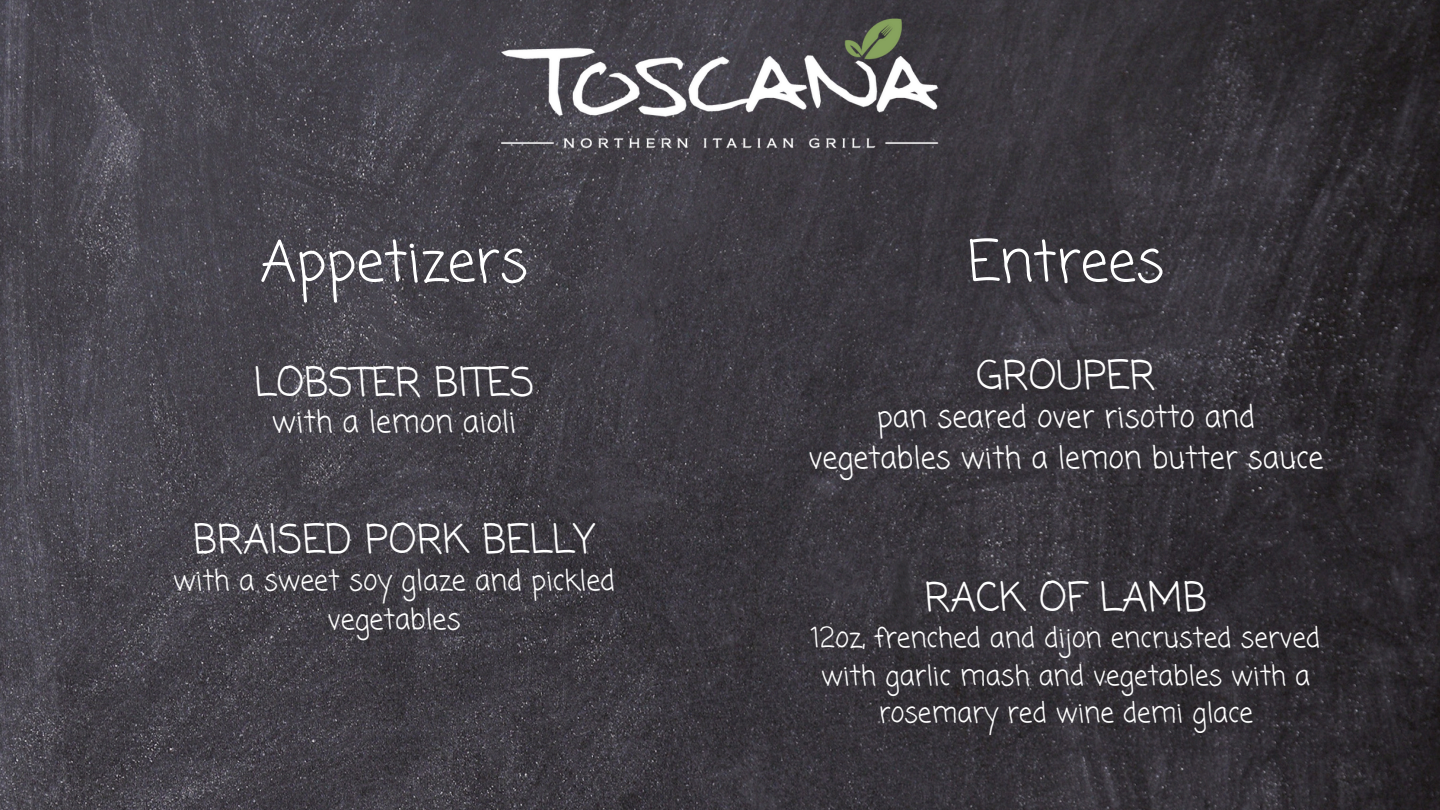
<style>
.page{position:relative;width:1440px;height:810px;background:#fff}
.page>*{position:absolute;margin:0;border:0;box-sizing:border-box;transform-origin:0 0}
.t1{font:56px "Coming Soon";color:#fff}
.t2{font:40px "Coming Soon";color:#fff}
.t3{font:30px/41.2px "Coming Soon";color:#fff;text-align:center}
.t4{font:28px/39px "Coming Soon";color:#fff;text-align:center}
.t5{font:27.2px/37.5px "Coming Soon";color:#fff;text-align:center}
</style>
<div class="page">
<img style="left:0;top:0;width:1440px;height:810px">
<img style="left:497px;top:13px;width:446px;height:136px">
<p class="t1" style="left:260px;top:223px;width:269px">Appetizers</p>
<h1 class="t1" style="left:968px;top:223px;width:198px">Entrees</h1>
<p class="t2" style="left:254px;top:355px;width:282px">LOBSTER BITES</p>
<h2 class="t3" style="left:272px;top:403px;width:246px">with a lemon aioli</h2>
<h1 class="t2" style="left:193px;top:512px;width:404px">BRAISED PORK BELLY</h1>
<h2 class="t4" style="left:173px;top:563px;width:443px">with a sweet soy glaze and pickled vegetables</h2>
<p class="t2" style="left:976px;top:348px;width:180px">GROUPER</p>
<h2 class="t3" style="left:808px;top:398px;width:517px">pan seared over risotto and vegetables with a lemon butter sauce</h2>
<p class="t2" style="left:925px;top:570px;width:284px">RACK OF LAMB</p>
<h2 class="t5" style="left:811px;top:621px;width:511px">12oz, frenched and dijon encrusted served with garlic mash and vegetables with a rosemary red wine demi glace</h2>
</div>
